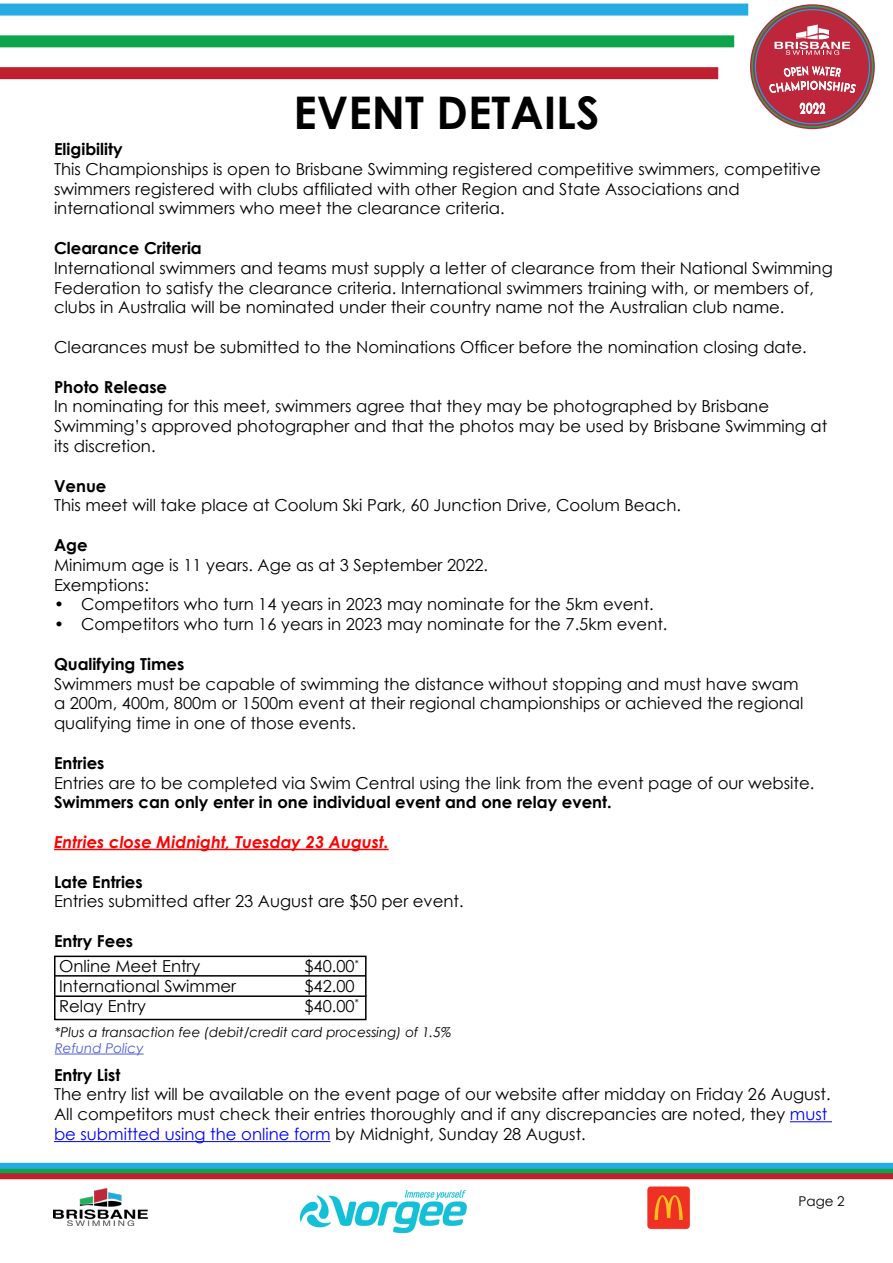
<style>
.page{position:relative;width:893px;height:1263px;background:#fff}
.page>*{position:absolute;margin:0;border:0;box-sizing:border-box;transform-origin:0 0}
.t1{font:700 45px "Century Gothic";color:#000}
.t2{font:16.5px/19.8px "Century Gothic";color:#000}
.t3{font:700 16.5px "Century Gothic";color:#000}
.t4{font:italic 700 16.5px "Century Gothic";color:#f00}
.t5{font:italic 13.5px "Century Gothic";color:#000}
.t6{font:italic 13.5px "Century Gothic";color:#4f5cd6}
.t7{font:13.5px "Century Gothic";color:#000}
.s1{color:#00f}
</style>
<div class="page">
<div style="left:0;top:35px;width:734px;height:12px;background:#0da54c"></div>
<div style="left:0;top:67px;width:718px;height:12px;background:#be202f"></div>
<div style="left:0;top:4px;width:748px;height:12px;background:#26abe3"></div>
<div style="left:0;top:1168px;width:893px;height:6px;background:#0da54c"></div>
<div style="left:0;top:1173px;width:893px;height:6px;background:#be202f"></div>
<div style="left:0;top:1163px;width:893px;height:6px;background:#26abe3"></div>
<svg style="left:750px;top:4px;width:125px;height:125px;background:#a93849"></svg>
<div style="left:751px;top:6px;width:122px;height:122px;border:2px solid #11ae59;border-radius:50%"></div>
<svg style="left:774px;top:25px;width:76px;height:30px"></svg>
<svg style="left:769px;top:66px;width:87px;height:27px"></svg>
<svg style="left:800px;top:103px;width:25px;height:11px"></svg>
<img style="left:54px;top:1188px;width:94px;height:38px">
<img style="left:300px;top:1190px;width:167px;height:42px">
<img style="left:647px;top:1186px;width:44px;height:44px">
<div style="left:54px;top:955px;width:313px;height:65px;border:2px solid #000"></div>
<hr style="left:55px;top:1054px;width:89px;height:1px;background:#4f5cd6">
<hr style="left:55px;top:975px;width:311px;height:1px;background:#000">
<hr style="left:55px;top:995px;width:311px;height:2px;background:#000">
<hr style="left:54px;top:849px;width:335px;height:1px;background:#f00">
<hr style="left:790px;top:1121px;width:42px;height:1px;background:#00f">
<hr style="left:54px;top:1141px;width:276px;height:1px;background:#00f">
<h1 class="t1" style="left:293px;top:78px;width:308px">EVENT DETAILS</h1>
<p class="t3" style="left:54px;top:136px;width:70px">Eligibility</p>
<p class="t2" style="left:54px;top:159px;width:768px">This Championships is open to Brisbane Swimming registered competitive swimmers, competitive swimmers registered with clubs affiliated with other Region and State Associations and international swimmers who meet the clearance criteria.</p>
<p class="t3" style="left:54px;top:235px;width:149px">Clearance Criteria</p>
<p class="t2" style="left:54px;top:258px;width:780px">International swimmers and teams must supply a letter of clearance from their National Swimming<br>Federation to satisfy the clearance criteria. International swimmers training with, or members of, clubs in Australia will be nominated under their country name not the Australian club name.</p>
<p class="t2" style="left:54px;top:337px;width:754px">Clearances must be submitted to the Nominations Officer before the nomination closing date.</p>
<p class="t3" style="left:54px;top:374px;width:115px">Photo Release</p>
<p class="t2" style="left:54px;top:396px;width:775px">In nominating for this meet, swimmers agree that they may be photographed by Brisbane<br>Swimming’s approved photographer and that the photos may be used by Brisbane Swimming at its discretion.</p>
<p class="t3" style="left:54px;top:473px;width:54px">Venue</p>
<p class="t2" style="left:54px;top:495px;width:629px">This meet will take place at Coolum Ski Park, 60 Junction Drive, Coolum Beach.</p>
<p class="t3" style="left:54px;top:532px;width:35px">Age</p>
<p class="t2" style="left:54px;top:555px;width:436px">Minimum age is 11 years. Age as at 3 September 2022.<br>Exemptions:</p>
<p class="t2" style="left:54px;top:594px;width:601px">• Competitors who turn 14 years in 2023 may nominate for the 5km event.</p>
<p class="t2" style="left:54px;top:614px;width:615px">• Competitors who turn 16 years in 2023 may nominate for the 7.5km event.</p>
<p class="t3" style="left:54px;top:651px;width:132px">Qualifying Times</p>
<p class="t2" style="left:54px;top:673px;width:751px">Swimmers must be capable of swimming the distance without stopping and must have swam a 200m, 400m, 800m or 1500m event at their regional championships or achieved the regional qualifying time in one of those events.</p>
<p class="t3" style="left:54px;top:750px;width:52px">Entries</p>
<p class="t2" style="left:54px;top:772px;width:762px">Entries are to be completed via Swim Central using the link from the event page of our website.</p>
<p class="t3" style="left:54px;top:790px;width:559px">Swimmers can only enter in one individual event and one relay event.</p>
<p class="t4" style="left:54px;top:829px;width:336px">Entries close Midnight, Tuesday 23 August.</p>
<p class="t3" style="left:54px;top:869px;width:90px">Late Entries</p>
<p class="t2" style="left:54px;top:891px;width:411px">Entries submitted after 23 August are $50 per event.</p>
<p class="t3" style="left:54px;top:928px;width:81px">Entry Fees</p>
<p class="t2" style="left:59px;top:956px;width:179px">Online Meet Entry<br>International Swimmer<br>Relay Entry</p>
<p class="t2" style="left:304px;top:956px;width:56px">$40.00<sup>* </sup>$42.00 $40.00<sup>*</sup></p>
<p class="t5" style="left:55px;top:1022px;width:398px">*Plus a transaction fee (debit/credit card processing) of 1.5%</p>
<p class="t6" style="left:55px;top:1038px;width:90px">Refund Policy</p>
<p class="t3" style="left:54px;top:1062px;width:68px">Entry List</p>
<p class="t2" style="left:54px;top:1084px;width:778px">The entry list will be available on the event page of our website after midday on Friday 26 August.<br>All competitors must check their entries thoroughly and if any discrepancies are noted, they <span class="s1">must be submitted using the online form</span> by Midnight, Sunday 28 August.</p>
<p class="t7" style="left:798px;top:1192px;width:48px">Page 2</p>
</div>
